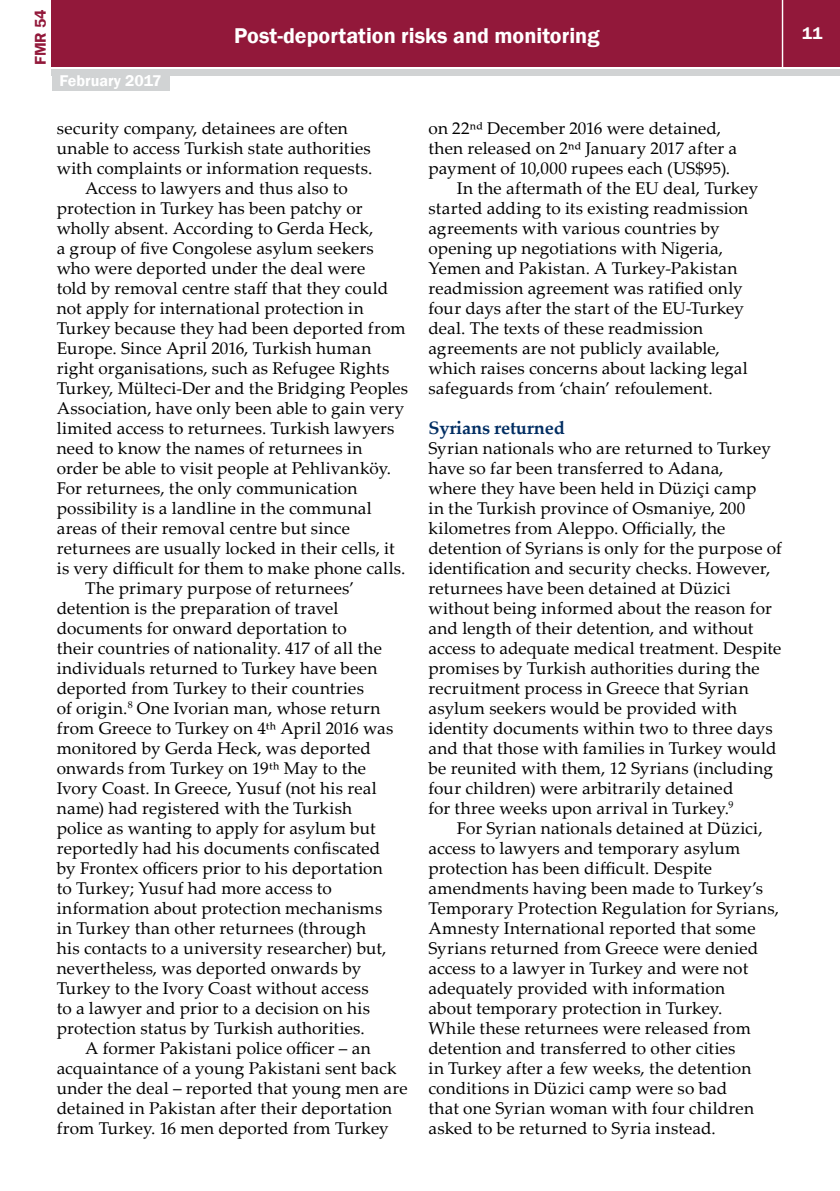
<style>
.page{position:relative;width:840px;height:1191px;background:#fff}
.page>*{position:absolute;margin:0;border:0;box-sizing:border-box;transform-origin:0 0}
.t1{font:600 22px "Franklin Gothic";color:#fff}
.t2{font:700 18px "Palatino Linotype";letter-spacing:-.01em;color:#002d62}
.t3{font:17px/20px "Palatino Linotype";letter-spacing:.01em;color:#000}
.t4{font:600 17px "Franklin Gothic";color:#fff}
.t5{font:600 16px "Franklin Gothic";color:#fff}
.t6{font:600 16px "Franklin Gothic";color:#92183a}
</style>
<div class="page">
<div style="left:52px;top:0;width:787px;height:66px;background:#92183a"></div>
<div style="left:52px;top:69px;width:787px;height:6px;background:#d1d3d4"></div>
<hr style="left:781px;top:0;width:1px;height:68px;background:#fff">
<div style="left:52px;top:73px;width:117px;height:18px;background:#d1d3d4"></div>
<p class="t6" style="left:31px;top:65px;width:58px;rotate:-90deg">FMR 54</p>
<p class="t5" style="left:59px;top:71px;width:104px">February 2017</p>
<p class="t1" style="left:234px;top:22px;width:366px">Post-deportation risks and monitoring</p>
<p class="t3" style="left:57px;top:117px;width:292px">security company, detainees are often</p>
<p class="t3" style="left:57px;top:137px;width:315px">unable to access Turkish state authorities</p>
<p class="t3" style="left:57px;top:157px;width:317px">with complaints or information requests.</p>
<p class="t3" style="left:85px;top:177px;width:264px">Access to lawyers and thus also to</p>
<p class="t3" style="left:57px;top:197px;width:307px">protection in Turkey has been patchy or</p>
<p class="t3" style="left:57px;top:217px;width:318px">wholly absent. According to Gerda Heck,</p>
<p class="t3" style="left:57px;top:237px;width:318px">a group of five Congolese asylum seekers</p>
<p class="t3" style="left:57px;top:257px;width:310px">who were deported under the deal were</p>
<p class="t3" style="left:57px;top:277px;width:333px">told by removal centre staff that they could</p>
<p class="t3" style="left:57px;top:297px;width:308px">not apply for international protection in</p>
<p class="t3" style="left:57px;top:317px;width:350px">Turkey because they had been deported from</p>
<p class="t3" style="left:57px;top:337px;width:316px">Europe. Since April 2016, Turkish human</p>
<p class="t3" style="left:57px;top:357px;width:334px">right organisations, such as Refugee Rights</p>
<p class="t3" style="left:57px;top:377px;width:353px">Turkey, Mülteci-Der and the Bridging Peoples</p>
<p class="t3" style="left:57px;top:397px;width:349px">Association, have only been able to gain very</p>
<p class="t3" style="left:57px;top:417px;width:339px">limited access to returnees. Turkish lawyers</p>
<p class="t3" style="left:57px;top:437px;width:307px">need to know the names of returnees in</p>
<p class="t3" style="left:57px;top:457px;width:336px">order be able to visit people at Pehlivanköy.</p>
<p class="t3" style="left:57px;top:477px;width:302px">For returnees, the only communication</p>
<p class="t3" style="left:57px;top:497px;width:316px">possibility is a landline in the communal</p>
<p class="t3" style="left:57px;top:517px;width:294px">areas of their removal centre but since</p>
<p class="t3" style="left:57px;top:537px;width:339px">returnees are usually locked in their cells, it</p>
<p class="t3" style="left:57px;top:557px;width:350px">is very difficult for them to make phone calls.</p>
<p class="t3" style="left:85px;top:577px;width:270px">The primary purpose of returnees’</p>
<p class="t3" style="left:57px;top:597px;width:283px">detention is the preparation of travel</p>
<p class="t3" style="left:57px;top:617px;width:291px">documents for onward deportation to</p>
<p class="t3" style="left:57px;top:637px;width:326px">their countries of nationality. 417 of all the</p>
<p class="t3" style="left:57px;top:657px;width:322px">individuals returned to Turkey have been</p>
<p class="t3" style="left:57px;top:677px;width:308px">deported from Turkey to their countries</p>
<p class="t3" style="left:57px;top:697px;width:325px">of origin.<sup>8</sup> One Ivorian man, whose return</p>
<p class="t3" style="left:57px;top:717px;width:338px">from Greece to Turkey on 4th April 2016 was</p>
<p class="t3" style="left:57px;top:737px;width:315px">monitored by Gerda Heck, was deported</p>
<p class="t3" style="left:57px;top:757px;width:311px">onwards from Turkey on 19th May to the</p>
<p class="t3" style="left:57px;top:777px;width:321px">Ivory Coast. In Greece, Yusuf (not his real</p>
<p class="t3" style="left:57px;top:797px;width:297px">name) had registered with the Turkish</p>
<p class="t3" style="left:57px;top:817px;width:320px">police as wanting to apply for asylum but</p>
<p class="t3" style="left:57px;top:837px;width:325px">reportedly had his documents confiscated</p>
<p class="t3" style="left:57px;top:857px;width:327px">by Frontex officers prior to his deportation</p>
<p class="t3" style="left:57px;top:877px;width:276px">to Turkey; Yusuf had more access to</p>
<p class="t3" style="left:57px;top:897px;width:327px">information about protection mechanisms</p>
<p class="t3" style="left:57px;top:917px;width:310px">in Turkey than other returnees (through</p>
<p class="t3" style="left:57px;top:937px;width:331px">his contacts to a university researcher) but,</p>
<p class="t3" style="left:57px;top:957px;width:306px">nevertheless, was deported onwards by</p>
<p class="t3" style="left:57px;top:977px;width:313px">Turkey to the Ivory Coast without access</p>
<p class="t3" style="left:57px;top:997px;width:315px">to a lawyer and prior to a decision on his</p>
<p class="t3" style="left:57px;top:1017px;width:309px">protection status by Turkish authorities.</p>
<p class="t3" style="left:85px;top:1037px;width:287px">A former Pakistani police officer – an</p>
<p class="t3" style="left:57px;top:1057px;width:341px">acquaintance of a young Pakistani sent back</p>
<p class="t3" style="left:57px;top:1077px;width:352px">under the deal – reported that young men are</p>
<p class="t3" style="left:57px;top:1097px;width:337px">detained in Pakistan after their deportation</p>
<p class="t3" style="left:57px;top:1117px;width:333px">from Turkey. 16 men deported from Turkey</p>
<p class="t3" style="left:428px;top:117px;width:294px">on 22nd December 2016 were detained,</p>
<p class="t3" style="left:428px;top:137px;width:310px">then released on 2nd January 2017 after a</p>
<p class="t3" style="left:428px;top:157px;width:303px">payment of 10,000 rupees each (US$95).</p>
<p class="t3" style="left:456px;top:177px;width:303px">In the aftermath of the EU deal, Turkey</p>
<p class="t3" style="left:428px;top:197px;width:321px">started adding to its existing readmission</p>
<p class="t3" style="left:428px;top:217px;width:292px">agreements with various countries by</p>
<p class="t3" style="left:428px;top:237px;width:296px">opening up negotiations with Nigeria,</p>
<p class="t3" style="left:428px;top:257px;width:310px">Yemen and Pakistan. A Turkey-Pakistan</p>
<p class="t3" style="left:428px;top:277px;width:315px">readmission agreement was ratified only</p>
<p class="t3" style="left:428px;top:297px;width:317px">four days after the start of the EU-Turkey</p>
<p class="t3" style="left:428px;top:317px;width:276px">deal. The texts of these readmission</p>
<p class="t3" style="left:428px;top:337px;width:292px">agreements are not publicly available,</p>
<p class="t3" style="left:428px;top:357px;width:320px">which raises concerns about lacking legal</p>
<p class="t3" style="left:428px;top:377px;width:285px">safeguards from ‘chain’ refoulement.</p>
<p class="t2" style="left:428px;top:415px;width:138px">Syrians returned</p>
<p class="t3" style="left:428px;top:437px;width:355px">Syrian nationals who are returned to Turkey have so far been transferred to Adana,<br>where they have been held in Düziçi camp<br>in the Turkish province of Osmaniye, 200 kilometres from Aleppo. Officially, the detention of Syrians is only for the purpose of identification and security checks. However, returnees have been detained at Düzici without being informed about the reason for and length of their detention, and without access to adequate medical treatment. Despite promises by Turkish authorities during the recruitment process in Greece that Syrian asylum seekers would be provided with identity documents within two to three days and that those with families in Turkey would be reunited with them, 12 Syrians (including four children) were arbitrarily detained<br>for three weeks upon arrival in Turkey.<sup>9</sup></p>
<p class="t3" style="left:428px;top:817px;width:352px;text-indent:28px">For Syrian nationals detained at Düzici, access to lawyers and temporary asylum protection has been difficult. Despite amendments having been made to Turkey’s Temporary Protection Regulation for Syrians, Amnesty International reported that some Syrians returned from Greece were denied access to a lawyer in Turkey and were not adequately provided with information<br>about temporary protection in Turkey.<br>While these returnees were released from detention and transferred to other cities<br>in Turkey after a few weeks, the detention conditions in Düzici camp were so bad<br>that one Syrian woman with four children asked to be returned to Syria instead.</p>
<p class="t4" style="left:801px;top:23px;width:22px">11</p>
</div>
